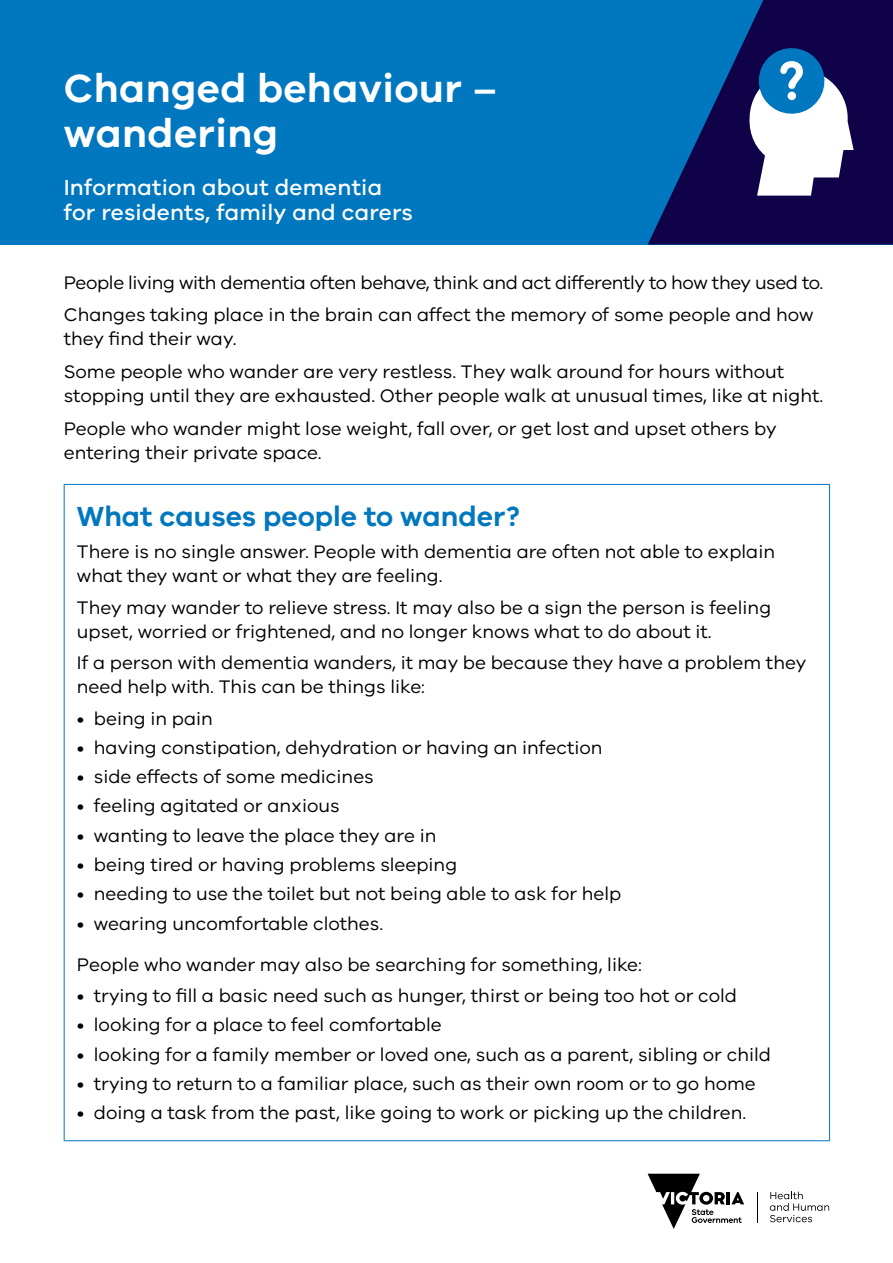
<style>
.page{position:relative;width:893px;height:1263px;background:#fff}
.page>*{position:absolute;margin:0;border:0;box-sizing:border-box;transform-origin:0 0}
.t1{font:600 40.5px/45px "VIC";letter-spacing:.01em;color:#fff}
.t2{font:600 28.5px "VIC";color:#0077be}
.t3{font:500 22.5px/25.5px "VIC";letter-spacing:.01em;color:#fff}
.t4{font:18.75px/24px "VIC";color:#000}
.t5{font:18.75px/32.5px "VIC";letter-spacing:-.02em;color:#000}
</style>
<div class="page">
<svg style="left:648px;top:1174px;width:96px;height:55px"></svg>
<hr style="left:757px;top:1192px;width:1px;height:31px;background:#000">
<svg style="left:770px;top:1191px;width:59px;height:31px"></svg>
<div style="left:0;top:0;width:893px;height:244px;background:#0077be"></div>
<svg style="left:648px;top:0;width:245px;height:244px;fill:#100249"></svg>
<svg style="left:747px;top:43px;width:107px;height:153px"></svg>
<hr style="left:64px;top:484px;width:766px;height:1px;background:#0077be">
<hr style="left:64px;top:485px;width:1px;height:655px;background:#0077be">
<hr style="left:829px;top:485px;width:1px;height:655px;background:#0077be">
<hr style="left:64px;top:1140px;width:766px;height:1px;background:#0077be">
<h1 class="t1" style="left:64px;top:64px;width:435px">Changed behaviour – wandering</h1>
<p class="t3" style="left:64px;top:174px;width:351px">Information about dementia for residents, family and carers</p>
<p class="t5" style="left:64px;top:266px;width:761px">People living with dementia often behave, think and act differently to how they used to.<br>Changes taking place in the brain can affect the memory of some people and how</p>
<p class="t4" style="left:64px;top:322px;width:722px;line-height:32.5px">they find their way.<br>Some people who wander are very restless. They walk around for hours without</p>
<p class="t4" style="left:64px;top:379px;width:761px;line-height:32.5px">stopping until they are exhausted. Other people walk at unusual times, like at night.<br>People who wander might lose weight, fall over, or get lost and upset others by</p>
<p class="t4" style="left:64px;top:440px;width:259px">entering their private space.</p>
<h2 class="t2" style="left:77px;top:499px;width:445px">What causes people to wander?</h2>
<p class="t4" style="left:77px;top:539px;width:700px">There is no single answer. People with dementia are often not able to explain what they want or what they are feeling.</p>
<p class="t4" style="left:77px;top:595px;width:696px">They may wander to relieve stress. It may also be a sign the person is feeling upset, worried or frightened, and no longer knows what to do about it.</p>
<p class="t4" style="left:77px;top:650px;width:731px">If a person with dementia wanders, it may be because they have a problem they need help with. This can be things like:</p>
<p class="t4" style="left:77px;top:706px;width:137px">• being in pain</p>
<p class="t4" style="left:77px;top:735px;width:527px">• having constipation, dehydration or having an infection</p>
<p class="t4" style="left:77px;top:764px;width:298px">• side effects of some medicines</p>
<p class="t4" style="left:77px;top:793px;width:264px">• feeling agitated or anxious</p>
<p class="t4" style="left:77px;top:823px;width:361px">• wanting to leave the place they are in</p>
<p class="t4" style="left:77px;top:852px;width:382px">• being tired or having problems sleeping</p>
<p class="t4" style="left:77px;top:881px;width:546px">• needing to use the toilet but not being able to ask for help</p>
<p class="t4" style="left:77px;top:902px;width:567px;line-height:41px">• wearing uncomfortable clothes.<br>People who wander may also be searching for something, like:</p>
<p class="t4" style="left:77px;top:983px;width:662px">• trying to fill a basic need such as hunger, thirst or being too hot or cold</p>
<p class="t4" style="left:77px;top:1012px;width:366px">• looking for a place to feel comfortable</p>
<p class="t4" style="left:77px;top:1042px;width:696px">• looking for a family member or loved one, such as a parent, sibling or child</p>
<p class="t4" style="left:77px;top:1071px;width:680px">• trying to return to a familiar place, such as their own room or to go home</p>
<p class="t4" style="left:77px;top:1100px;width:671px">• doing a task from the past, like going to work or picking up the children.</p>
</div>
